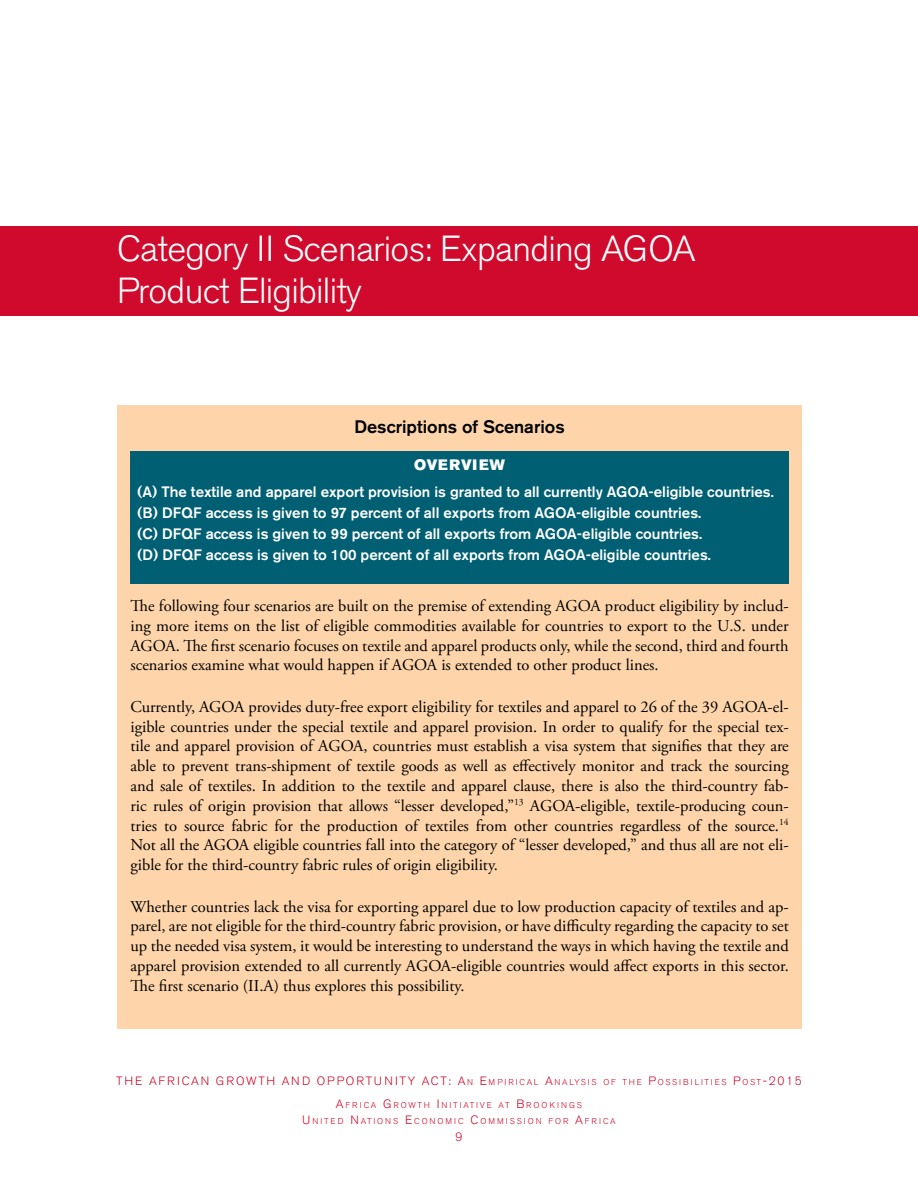
<style>
.page{position:relative;width:918px;height:1188px;background:#fff}
.page>*{position:absolute;margin:0;border:0;box-sizing:border-box;transform-origin:0 0}
.t1{font:300 36px/42px "Akzidenz Grotesk BE";letter-spacing:-.02em;color:#fff}
.t2{font:500 18px "Akzidenz Grotesk BE";color:#000}
.t3{font:16.5px/19.8px "Adobe Garamond Pro";color:#000;text-align:justify}
.t4{font:500 15px/21px "Akzidenz Grotesk BE";color:#fff}
.t5{font:15px "Akzidenz Grotesk BE Super";letter-spacing:.05em;color:#fff}
.t6{font:300 12px "Akzidenz Grotesk BE";letter-spacing:.16em;color:#cf0a2c}
.t7{font:300 8.4px/16.5px "Akzidenz Grotesk BE";letter-spacing:.235em;color:#cf0a2c;text-align:center}
.s1{font-size:12px}
</style>
<div class="page">
<div style="left:0;top:226px;width:918px;height:90px;background:#cf0a2c"></div>
<div style="left:117px;top:405px;width:684px;height:623px;background:#fed5ab"></div>
<div style="left:130px;top:452px;width:659px;height:132px;background:#005f72"></div>
<h1 class="t1" style="left:117px;top:228px;width:580px">Category II Scenarios: Expanding AGOA<br>Product Eligibility</h1>
<p class="t2" style="left:354px;top:415px;width:212px">Descriptions of Scenarios</p>
<p class="t5" style="left:414px;top:456px;width:92px">OVERVIEW</p>
<p class="t4" style="left:137px;top:481px;width:638px">(A) The textile and apparel export provision is granted to all currently AGOA-eligible countries. (B) DFQF access is given to 97 percent of all exports from AGOA-eligible countries.<br>(C) DFQF access is given to 99 percent of all exports from AGOA-eligible countries.<br>(D) DFQF access is given to 100 percent of all exports from AGOA-eligible countries.</p>
<p class="t3" style="left:130px;top:596px;width:660px">The following four scenarios are built on the premise of extending AGOA product eligibility by includ&shy;ing more items on the list of eligible commodities available for countries to export to the U.S. under AGOA. The first scenario focuses on textile and apparel products only, while the second, third and fourth scenarios examine what would happen if AGOA is extended to other product lines.</p>
<p class="t3" style="left:130px;top:697px;width:660px">Currently, AGOA provides duty-free export eligibility for textiles and apparel to 26 of the 39 AGOA-el&shy;igible countries under the special textile and apparel provision. In order to qualify for the special tex&shy;tile and apparel provision of AGOA, countries must establish a visa system that signifies that they are able to prevent trans-shipment of textile goods as well as effectively monitor and track the sourcing and sale of textiles. In addition to the textile and apparel clause, there is also the third-country fab&shy;ric rules of origin provision that allows “lesser developed,”<sup>13</sup> AGOA-eligible, textile-producing coun&shy;tries to source fabric for the production of textiles from other countries regardless of the source.<sup>14<br></sup>Not all the AGOA eligible countries fall into the category of “lesser developed,” and thus all are not eli&shy;gible for the third-country fabric rules of origin eligibility.</p>
<p class="t3" style="left:130px;top:897px;width:660px">Whether countries lack the visa for exporting apparel due to low production capacity of textiles and ap&shy;parel, are not eligible for the third-country fabric provision, or have difficulty regarding the capacity to set up the needed visa system, it would be interesting to understand the ways in which having the textile and apparel provision extended to all currently AGOA-eligible countries would affect exports in this sector.<br>The first scenario (II.A) thus explores this possibility.</p>
<p class="t6" style="left:116px;top:1074px;width:70px">The African</p>
<p class="t6" style="left:216px;top:1074px;width:160px">Growth an d opportunity</p>
<p class="t6" style="left:422px;top:1074px;width:10px">act</p>
<p class="t7" style="left:449px;top:1074px;width:355px"><span class="s1">:</span> <span class="s1">A</span>N <span class="s1">E</span>MPIRICAL <span class="s1">A</span>NALYSIS OF THE <span class="s1">P</span> OSSIBILITIES <span class="s1">P</span> OST<span class="s1">-2015</span></p>
<p class="t7" style="left:302px;top:1097px;width:315px"><span class="s1">A</span>FRICA <span class="s1">G</span>ROWTH <span class="s1">I</span> NITIATIVE AT <span class="s1">B</span>ROOKING S<br><span class="s1">U</span>NITE D <span class="s1">N</span> ATIONS <span class="s1">E</span>CONOMIC <span class="s1">C</span> OMMISSION FOR <span class="s1">A</span>FRICA</p>
<p class="t6" style="left:456px;top:1130px;width:8px">9</p>
</div>
